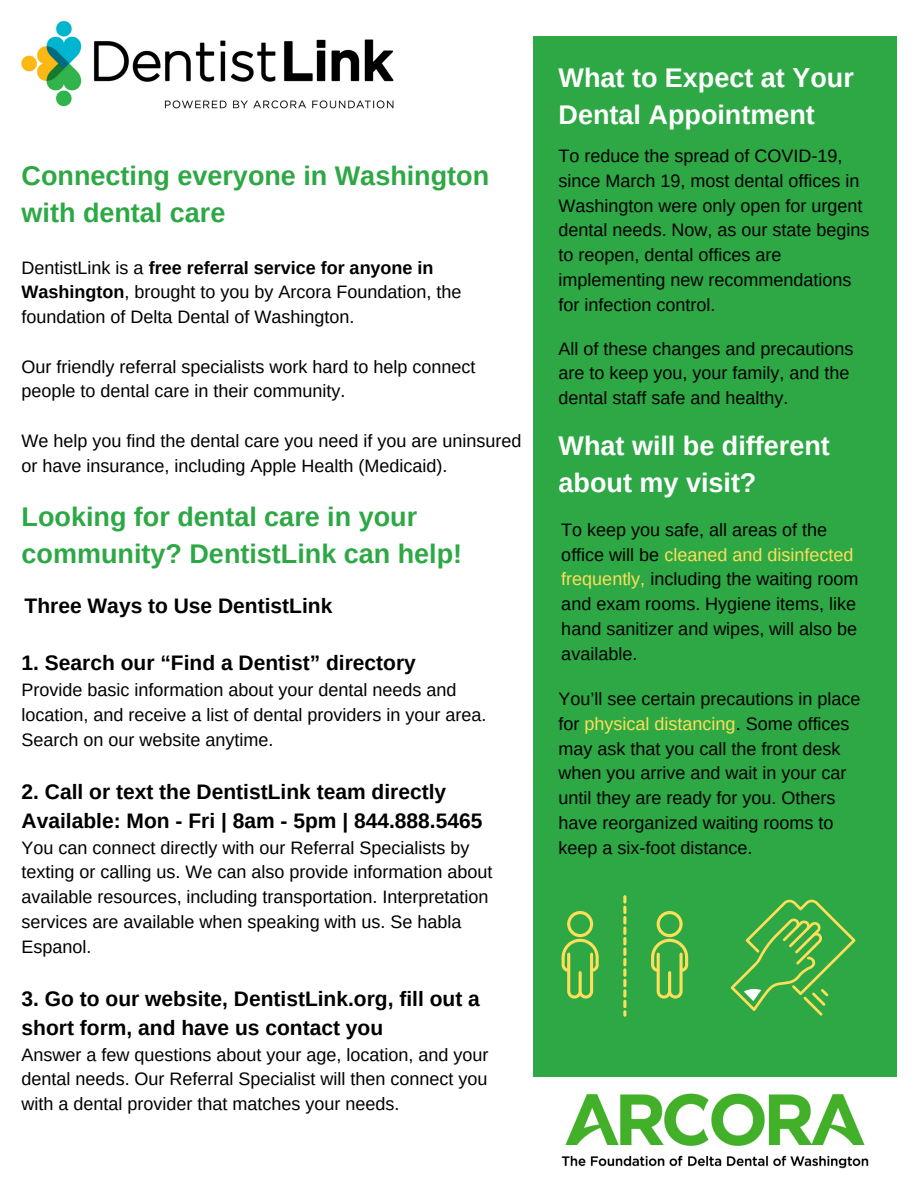
<style>
.page{position:relative;width:918px;height:1188px;background:#fff}
.page>*{position:absolute;margin:0;border:0;box-sizing:border-box;transform-origin:0 0}
.t1{font:700 27px/37.2px "Arimo";color:#2da845}
.t2{font:700 27px/37.2px "Arimo";color:#fff}
.t3{font:700 21px/29.2px "Arimo";color:#000}
.t4{font:18px/24.8px "Arimo";color:#000}
.s1{font-weight:700}
.s2{color:#ffde59}
</style>
<div class="page">
<div style="left:533px;top:36px;width:363px;height:1041px;background:#2da845"></div>
<svg style="left:623px;top:895px;width:3px;height:122px"></svg>
<svg style="left:651px;top:911px;width:37px;height:88px"></svg>
<svg style="left:562px;top:911px;width:37px;height:88px"></svg>
<svg style="left:731px;top:899px;width:125px;height:117px"></svg>
<img style="left:561px;top:1093px;width:308px;height:76px">
<img style="left:21px;top:20px;width:373px;height:89px">
<h1 class="t1" style="left:22px;top:157px;width:469px">Connecting everyone in Washington with dental care</h1>
<p class="t4" style="left:22px;top:255px;width:441px">DentistLink is a <span class="s1">free referral service for anyone in<br>Washington</span>, brought to you by Arcora Foundation, the foundation of Delta Dental of Washington.</p>
<p class="t4" style="left:22px;top:354px;width:455px">Our friendly referral specialists work hard to help connect people to dental care in their community.</p>
<p class="t4" style="left:22px;top:428px;width:501px">We help you find the dental care you need if you are uninsured or have insurance, including Apple Health (Medicaid).</p>
<h1 class="t1" style="left:22px;top:498px;width:442px">Looking for dental care in your community? DentistLink can help!</h1>
<p class="t3" style="left:25px;top:591px;width:309px">Three Ways to Use DentistLink</p>
<p class="t3" style="left:22px;top:648px;width:396px">1. Search our “Find a Dentist” directory</p>
<p class="t4" style="left:22px;top:678px;width:466px">Provide basic information about your dental needs and location, and receive a list of dental providers in your area.<br>Search on our website anytime.</p>
<p class="t3" style="left:22px;top:777px;width:462px">2. Call or text the DentistLink team directly<br>Available: Mon - Fri | 8am - 5pm | 844.888.5465</p>
<p class="t4" style="left:22px;top:835px;width:472px">You can connect directly with our Referral Specialists by texting or calling us. We can also provide information about available resources, including transportation. Interpretation services are available when speaking with us. Se habla Espanol.</p>
<p class="t3" style="left:22px;top:984px;width:460px">3. Go to our website, DentistLink.org, fill out a short form, and have us contact you</p>
<p class="t4" style="left:22px;top:1042px;width:468px;text-align:justify">Answer a few questions about your age, location, and your dental needs. Our Referral Specialist will then connect you with a dental provider that matches your needs.</p>
<h1 class="t2" style="left:559px;top:59px;width:297px">What to Expect at Your<br>Dental Appointment</h1>
<p class="t4" style="left:559px;top:143px;width:312px">To reduce the spread of COVID-19, since March 19, most dental offices in Washington were only open for urgent dental needs. Now, as our state begins to reopen, dental offices are implementing new recommendations for infection control.</p>
<p class="t4" style="left:559px;top:336px;width:297px">All of these changes and precautions are to keep you, your family, and the dental staff safe and healthy.</p>
<h1 class="t2" style="left:559px;top:427px;width:273px">What will be different about my visit?</h1>
<p class="t4" style="left:561px;top:517px;width:299px">To keep you safe, all areas of the office will be <span class="s2">cleaned and disinfected frequently,</span> including the waiting room and exam rooms. Hygiene items, like hand sanitizer and wipes, will also be available.</p>
<p class="t4" style="left:559px;top:686px;width:303px">You’ll see certain precautions in place for <span class="s2">physical distancing</span>. Some offices may ask that you call the front desk when you arrive and wait in your car until they are ready for you. Others have reorganized waiting rooms to keep a six-foot distance.</p>
</div>
